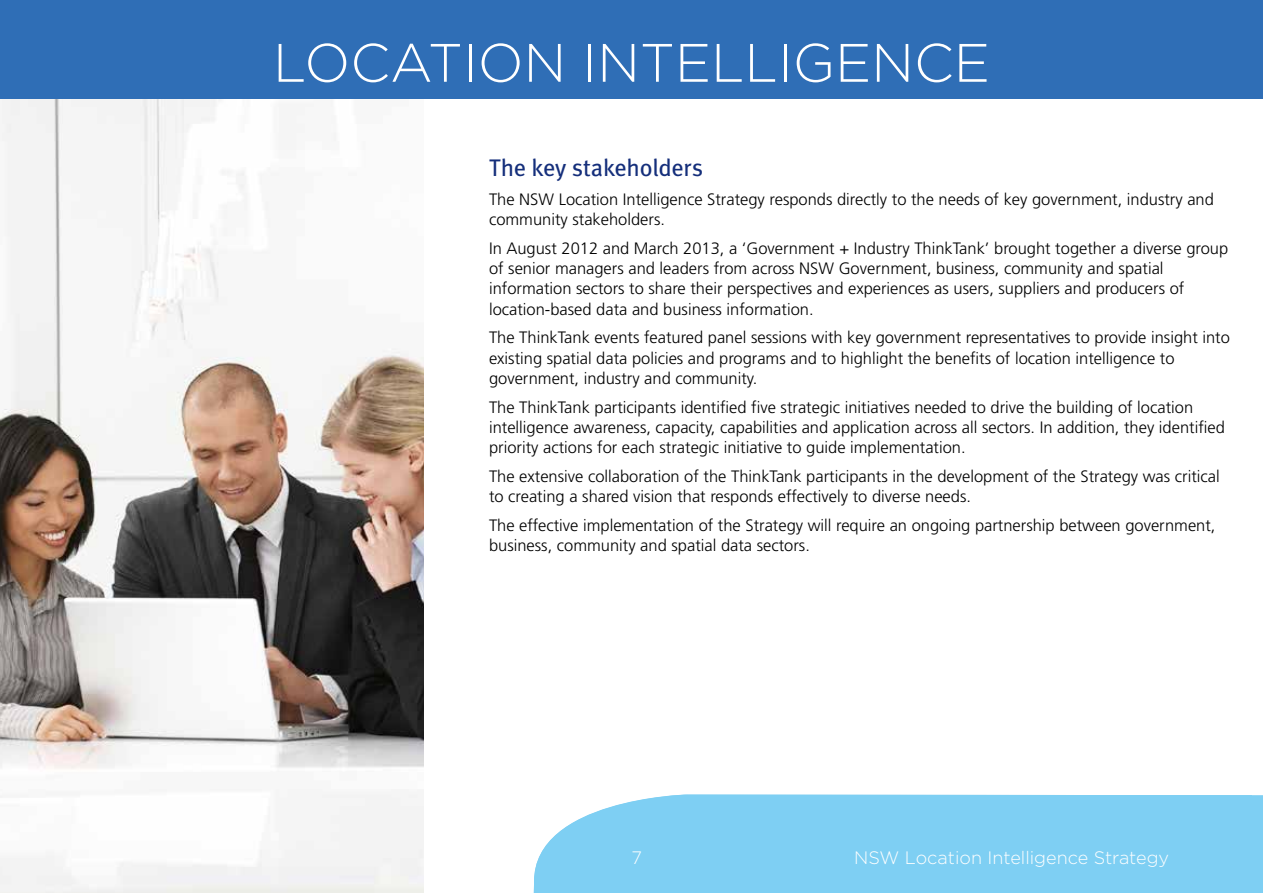
<style>
.page{position:relative;width:1263px;height:893px;background:#fff}
.page>*{position:absolute;margin:0;border:0;box-sizing:border-box;transform-origin:0 0}
.t1{font:300 54px "Gotham";color:#fff}
.t2{font:24px "Meta";letter-spacing:-.01em;color:#152f7b}
.t3{font:300 18px "Gotham";color:#fff}
.t4{font:300 16.5px/20.2px "Frutiger";color:#000}
</style>
<div class="page">
<div style="left:533px;top:795px;width:730px;height:98px;background:#7ecff3"></div>
<img style="left:0;top:98px;width:424px;height:795px">
<div style="left:0;top:0;width:1263px;height:98px;background:#2f6eb6"></div>
<h1 class="t1" style="left:273px;top:29px;width:718px">Location intelligence</h1>
<h2 class="t2" style="left:489px;top:154px;width:216px">The key stakeholders</h2>
<p class="t4" style="left:489px;top:189px;width:726px">The NSW Location Intelligence Strategy responds directly to the needs of key government, industry and community stakeholders.</p>
<p class="t4" style="left:489px;top:238px;width:741px">In August 2012 and March 2013, a ‘Government + Industry ThinkTank’ brought together a diverse group of senior managers and leaders from across NSW Government, business, community and spatial information sectors to share their perspectives and experiences as users, suppliers and producers of location-based data and business information.</p>
<p class="t4" style="left:489px;top:328px;width:742px">The ThinkTank events featured panel sessions with key government representatives to provide insight into existing spatial data policies and programs and to highlight the benefits of location intelligence to government, industry and community.</p>
<p class="t4" style="left:489px;top:397px;width:737px">The ThinkTank participants identified five strategic initiatives needed to drive the building of location intelligence awareness, capacity, capabilities and application across all sectors. In addition, they identified priority actions for each strategic initiative to guide implementation.</p>
<p class="t4" style="left:489px;top:466px;width:732px">The extensive collaboration of the ThinkTank participants in the development of the Strategy was critical to creating a shared vision that responds effectively to diverse needs.</p>
<p class="t4" style="left:489px;top:515px;width:728px">The effective implementation of the Strategy will require an ongoing partnership between government, business, community and spatial data sectors.</p>
<p class="t3" style="left:631px;top:846px;width:12px">7</p>
<p class="t3" style="left:854px;top:846px;width:316px">NSW Location Intelligence Strategy</p>
</div>
